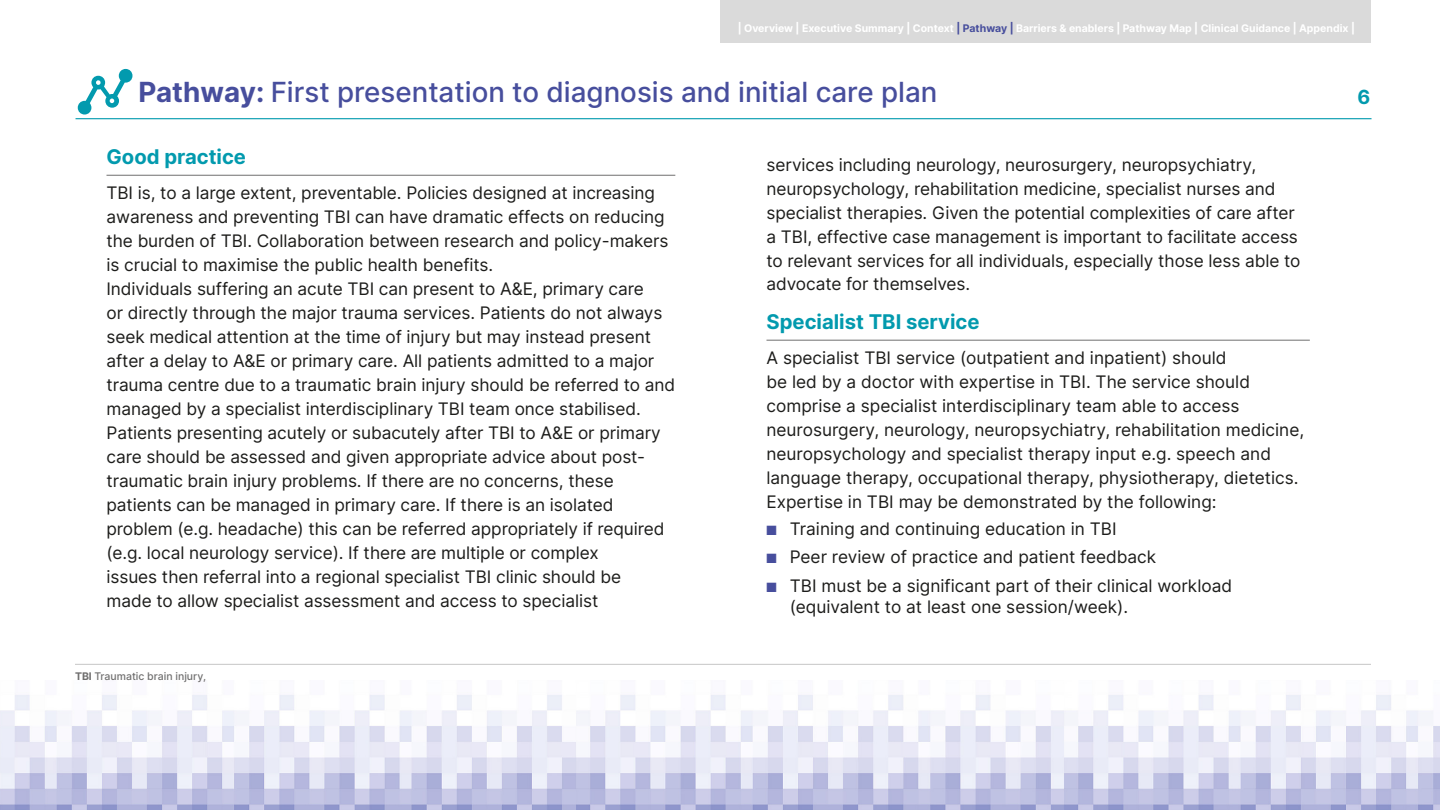
<style>
.page{position:relative;width:1440px;height:810px;background:#fff}
.page>*{position:absolute;margin:0;border:0;box-sizing:border-box;transform-origin:0 0}
.t1{font:500 27.75px "Inter";color:#474e9d}
.t2{font:700 20.25px "Inter";color:#029aae}
.t3{font:700 19.5px "Inter";color:#029aae}
.t4{font:17.25px/24px "Inter";letter-spacing:-.005em;color:#1d1d1b}
.t5{font:700 10.5px "Inter";color:#fff}
.t6{font:500 10.5px "Inter";color:#706f6f}
.s1{color:#474e9d}
.s2{font-weight:700}
</style>
<div class="page">
<hr style="left:76px;top:118px;width:1296px;height:1px;background:#029aae">
<svg style="left:78px;top:69px;width:54px;height:46px"></svg>
<div style="left:720px;top:0;width:650px;height:43px;background:#dadada"></div>
<img style="left:0;top:695px;width:576px;height:115px">
<img style="left:576px;top:695px;width:489px;height:115px">
<img style="left:1065px;top:694px;width:375px;height:116px">
<hr style="left:106px;top:175px;width:569px;height:1px;background:#706f6f">
<hr style="left:766px;top:340px;width:544px;height:1px;background:#706f6f">
<hr style="left:75px;top:664px;width:1296px;height:1px;background:#c6c6c6">
<p class="t5" style="left:738px;top:20px;width:619px">| Overview | Executive Summary | Context <span class="s1">| Pathway |</span> Barriers &amp; enablers | Pathway Map | Clinical Guidance | Appendix |</p>
<h1 class="t1" style="left:139px;top:71px;width:800px"><span class="s2">Pathway:</span> First presentation to diagnosis and initial care plan</h1>
<p class="t3" style="left:1357px;top:83px;width:14px">6</p>
<p class="t2" style="left:106px;top:142px;width:141px">Good practice</p>
<p class="t4" style="left:106px;top:180px;width:570px">TBI is, to a large extent, preventable. Policies designed at increasing awareness and preventing TBI can have dramatic effects on reducing the burden of TBI. Collaboration between research and policy-makers is crucial to maximise the public health benefits.<br>Individuals suffering an acute TBI can present to A&amp;E, primary care<br>or directly through the major trauma services. Patients do not always seek medical attention at the time of injury but may instead present after a delay to A&amp;E or primary care. All patients admitted to a major trauma centre due to a traumatic brain injury should be referred to and managed by a specialist interdisciplinary TBI team once stabilised.<br>Patients presenting acutely or subacutely after TBI to A&amp;E or primary care should be assessed and given appropriate advice about post&shy;traumatic brain injury problems. If there are no concerns, these patients can be managed in primary care. If there is an isolated problem (e.g. headache) this can be referred appropriately if required (e.g. local neurology service). If there are multiple or complex<br>issues then referral into a regional specialist TBI clinic should be<br>made to allow specialist assessment and access to specialist</p>
<p class="t6" style="left:75px;top:669px;width:133px"><span class="s2">TBI</span> Traumatic brain injury,</p>
<p class="t4" style="left:766px;top:152px;width:536px">services including neurology, neurosurgery, neuropsychiatry, neuropsychology, rehabilitation medicine, specialist nurses and specialist therapies. Given the potential complexities of care after a TBI, effective case management is important to facilitate access to relevant services for all individuals, especially those less able to advocate for themselves.</p>
<p class="t2" style="left:766px;top:307px;width:215px">Specialist TBI service</p>
<p class="t4" style="left:766px;top:345px;width:539px">A specialist TBI service (outpatient and inpatient) should<br>be led by a doctor with expertise in TBI. The service should comprise a specialist interdisciplinary team able to access neurosurgery, neurology, neuropsychiatry, rehabilitation medicine, neuropsychology and specialist therapy input e.g. speech and language therapy, occupational therapy, physiotherapy, dietetics.<br>Expertise in TBI may be demonstrated by the following:</p>
<p class="t4" style="left:767px;top:516px;width:352px"><span class="s1">■</span> Training and continuing education in TBI</p>
<p class="t4" style="left:767px;top:545px;width:391px"><span class="s1">■</span> Peer review of practice and patient feedback</p>
<p class="t4" style="left:790px;top:575px;width:444px;line-height:21px;text-indent:-23px"><span class="s1">■</span> TBI must be a significant part of their clinical workload (equivalent to at least one session/week).</p>
</div>
